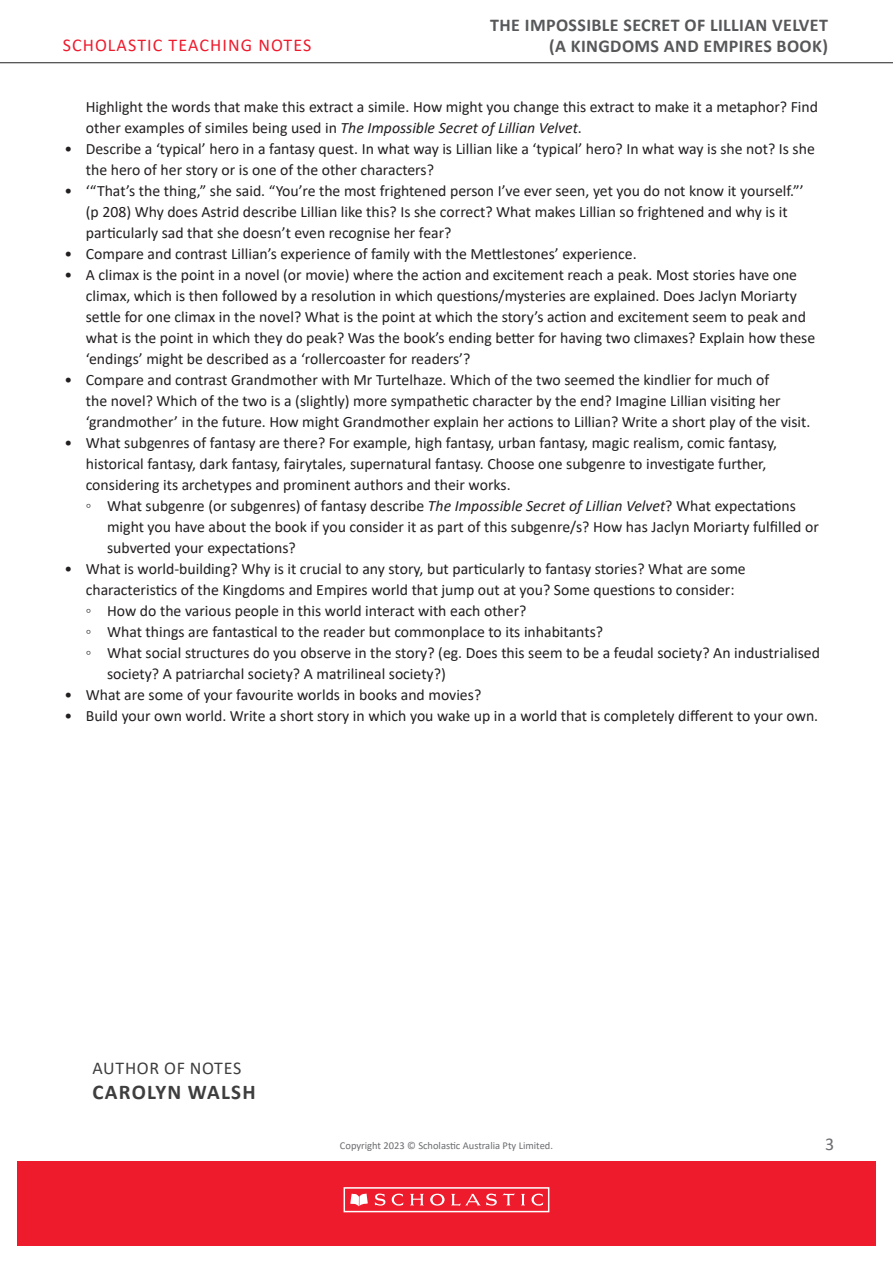
<style>
.page{position:relative;width:893px;height:1263px;background:#fff}
.page>*{position:absolute;margin:0;border:0;box-sizing:border-box;transform-origin:0 0}
.t1{font:700 21px "Calibri";letter-spacing:.06em;color:#3e3e3f}
.t2{font:700 18px/21.6px "Calibri";letter-spacing:.02em;color:#57585a;text-align:right}
.t3{font:18px "Calibri";letter-spacing:.06em;color:#ee1b2d}
.t4{font:18px "Calibri";letter-spacing:.04em;color:#3e3e3f}
.t5{font:18px "Calibri";color:#6c6d70}
.t6{font:15.75px/21px "Calibri";color:#231f20}
.t7{font:10.5px "Calibri";color:#6c6d70}
.s1{font-style:italic}
</style>
<div class="page">
<div style="left:17px;top:1161px;width:859px;height:85px;background:#ee1b2d"></div>
<div style="left:344px;top:1187px;width:205px;height:25px;border:2px solid #fff"></div>
<svg style="left:350px;top:1193px;width:18px;height:13px"></svg>
<svg style="left:375px;top:1193px;width:28px;height:13px"></svg>
<svg style="left:410px;top:1194px;width:14px;height:11px"></svg>
<svg style="left:521px;top:1194px;width:4px;height:11px"></svg>
<svg style="left:531px;top:1193px;width:12px;height:13px"></svg>
<svg style="left:430px;top:1194px;width:15px;height:11px"></svg>
<svg style="left:451px;top:1193px;width:64px;height:13px"></svg>
<hr style="left:0;top:62px;width:893px;height:1px;background:#231f20">
<p class="t3" style="left:63px;top:32px;width:250px">SCHOLASTIC TEACHING NOTES</p>
<p class="t2" style="left:490px;top:13px;width:339px">THE IMPOSSIBLE SECRET OF LILLIAN VELVET (A KINGDOMS AND EMPIRES BOOK)</p>
<p class="t6" style="left:86px;top:96px;width:734px">Highlight the words that make this extract a simile. How might you change this extract to make it a metaphor? Find other examples of similes being used in <span class="s1">The Impossible Secret of Lillian Velvet</span>.</p>
<p class="t6" style="left:86px;top:138px;width:731px;text-indent:-21px">• Describe a ‘typical’ hero in a fantasy quest. In what way is Lillian like a ‘typical’ hero? In what way is she not? Is she the hero of her story or is one of the other characters?</p>
<p class="t6" style="left:86px;top:180px;width:719px;text-indent:-21px">• ‘“That’s the thing,” she said. “You’re the most frightened person I’ve ever seen, yet you do not know it yourself.”’ (p 208) Why does Astrid describe Lillian like this? Is she correct? What makes Lillian so frightened and why is it particularly sad that she doesn’t even recognise her fear?</p>
<p class="t6" style="left:65px;top:243px;width:574px">• Compare and contrast Lillian’s experience of family with the Mettlestones’ experience.</p>
<p class="t6" style="left:86px;top:264px;width:731px;text-indent:-21px">• A climax is the point in a novel (or movie) where the action and excitement reach a peak. Most stories have one climax, which is then followed by a resolution in which questions/mysteries are explained. Does Jaclyn Moriarty settle for one climax in the novel? What is the point at which the story’s action and excitement seem to peak and what is the point in which they do peak? Was the book’s ending better for having two climaxes? Explain how these ‘endings’ might be described as a ‘rollercoaster for readers’?</p>
<p class="t6" style="left:86px;top:369px;width:726px;text-indent:-21px">• Compare and contrast Grandmother with Mr Turtelhaze. Which of the two seemed the kindlier for much of<br>the novel? Which of the two is a (slightly) more sympathetic character by the end? Imagine Lillian visiting her ‘grandmother’ in the future. How might Grandmother explain her actions to Lillian? Write a short play of the visit.</p>
<p class="t6" style="left:86px;top:432px;width:693px;text-indent:-21px">• What subgenres of fantasy are there? For example, high fantasy, urban fantasy, magic realism, comic fantasy, historical fantasy, dark fantasy, fairytales, supernatural fantasy. Choose one subgenre to investigate further, considering its archetypes and prominent authors and their works.</p>
<p class="t6" style="left:107px;top:495px;width:713px;text-indent:-21px">◦ What subgenre (or subgenres) of fantasy describe <span class="s1">The Impossible Secret of Lillian Velvet</span>? What expectations might you have about the book if you consider it as part of this subgenre/s? How has Jaclyn Moriarty fulfilled or subverted your expectations?</p>
<p class="t6" style="left:86px;top:558px;width:661px;text-indent:-21px">• What is world-building? Why is it crucial to any story, but particularly to fantasy stories? What are some characteristics of the Kingdoms and Empires world that jump out at you? Some questions to consider:</p>
<p class="t6" style="left:86px;top:600px;width:442px">◦ How do the various people in this world interact with each other?</p>
<p class="t6" style="left:86px;top:621px;width:519px">◦ What things are fantastical to the reader but commonplace to its inhabitants?</p>
<p class="t6" style="left:107px;top:642px;width:714px;text-indent:-21px">◦ What social structures do you observe in the story? (eg. Does this seem to be a feudal society? An industrialised society? A patriarchal society? A matrilineal society?)</p>
<p class="t6" style="left:65px;top:684px;width:418px">• What are some of your favourite worlds in books and movies?</p>
<p class="t6" style="left:65px;top:705px;width:755px">• Build your own world. Write a short story in which you wake up in a world that is completely different to your own.</p>
<p class="t4" style="left:92px;top:1055px;width:150px">AUTHOR OF NOTES</p>
<p class="t1" style="left:93px;top:1077px;width:165px">CAROLYN WALSH</p>
<p class="t7" style="left:340px;top:1138px;width:215px">Copyright 2023 © Scholastic Australia Pty Limited.</p>
<p class="t5" style="left:825px;top:1131px;width:11px">3</p>
</div>
